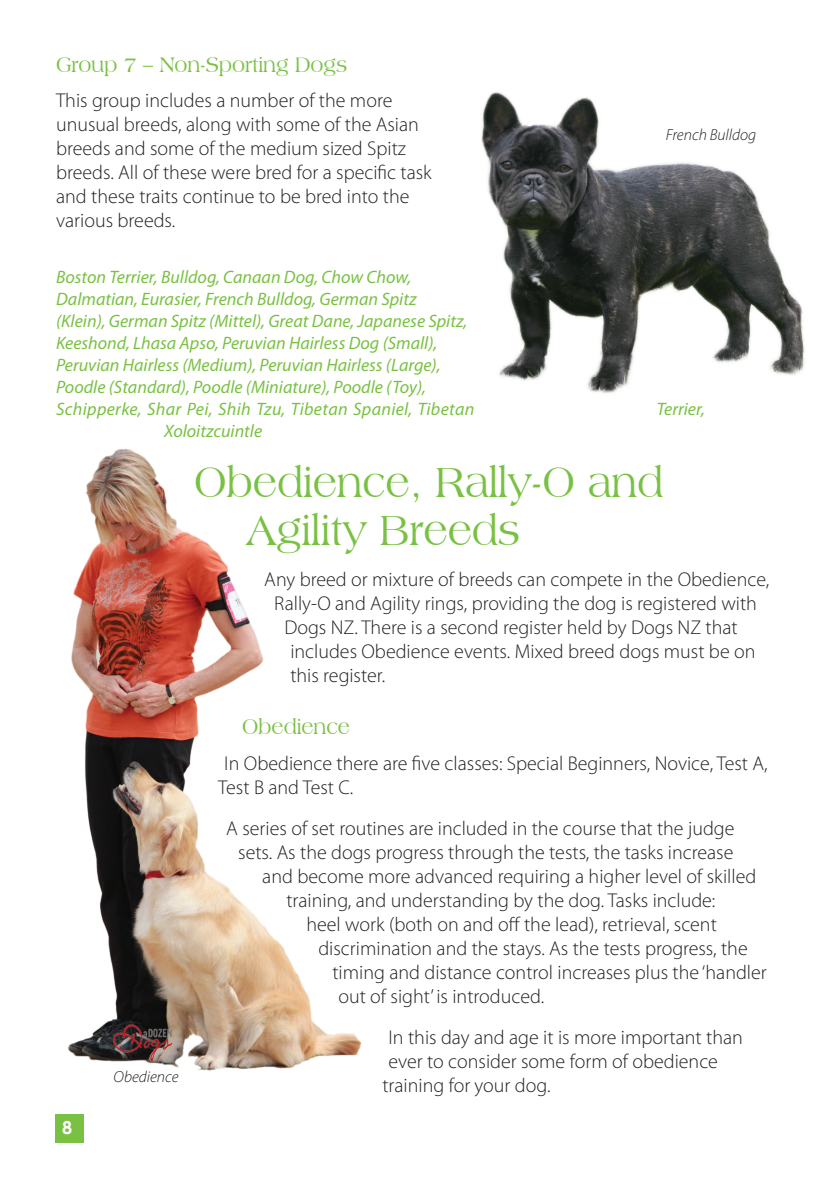
<style>
.page{position:relative;width:840px;height:1191px;background:#fff}
.page>*{position:absolute;margin:0;border:0;box-sizing:border-box;transform-origin:0 0}
.t1{font:44px/48px "Americana BT";color:#79c142;scale:.91 1}
.t2{font:22px "Americana BT";color:#79c142;scale:.91 1}
.t3{font:300 20px/24px "Myriad Pro";color:#231f20}
.t4{font:italic 18px/22px "Myriad Pro";color:#79c142}
.t5{font:700 18px "Century Gothic";color:#fff}
.t6{font:italic 300 16px "Myriad Pro";color:#231f20}
</style>
<div class="page">
<div style="left:55px;top:1114px;width:28px;height:28px;background:#79c142"></div>
<img style="left:68px;top:449px;width:294px;height:622px">
<img style="left:113px;top:1023px;width:61px;height:38px">
<img style="left:481px;top:92px;width:324px;height:302px">
<p class="t2" style="left:56px;top:52px;width:321px">Group 7 – Non-Sporting Dogs</p>
<p class="t3" style="left:56px;top:88px;width:377px">This group includes a number of the more unusual breeds, along with some of the Asian breeds and some of the medium sized Spitz breeds. All of these were bred for a specific task and these traits continue to be bred into the various breeds.</p>
<p class="t4" style="left:56px;top:266px;width:419px">Boston Terrier, Bulldog, Canaan Dog, Chow Chow, Dalmatian, Eurasier, French Bulldog, German Spitz<br>(Klein), German Spitz (Mittel), Great Dane, Japanese Spitz, Keeshond, Lhasa Apso, Peruvian Hairless Dog (Small), Peruvian Hairless (Medium), Peruvian Hairless (Large), Poodle (Standard), Poodle (Miniature), Poodle (Toy), Schipperke, Shar Pei, Shih Tzu, Tibetan Spaniel, Tibetan</p>
<p class="t6" style="left:665px;top:125px;width:92px">French Bulldog</p>
<p class="t4" style="left:656px;top:398px;width:50px">Terrier,</p>
<p class="t5" style="left:62px;top:1113px;width:12px">8</p>
<p class="t4" style="left:164px;top:420px;width:99px">Xoloitzcuintle</p>
<h1 class="t1" style="left:246px;top:458px;width:459px;text-indent:-52px">Obedience, Rally-O and<br>Agility Breeds</h1>
<p class="t3" style="left:264px;top:567px;width:506px">Any breed or mixture of breeds can compete in the Obedience,</p>
<p class="t3" style="left:274px;top:591px;width:484px">Rally-O and Agility rings, providing the dog is registered with</p>
<p class="t3" style="left:284px;top:615px;width:454px">Dogs NZ. There is a second register held by Dogs NZ that</p>
<p class="t3" style="left:290px;top:639px;width:466px">includes Obedience events. Mixed breed dogs must be on</p>
<p class="t3" style="left:290px;top:663px;width:96px">this register.</p>
<p class="t2" style="left:242px;top:714px;width:120px">Obedience</p>
<p class="t3" style="left:218px;top:750px;width:550px;text-indent:6px">In Obedience there are five classes: Special Beginners, Novice, Test A,<br>Test B and Test C.</p>
<p class="t3" style="left:226px;top:815px;width:509px">A series of set routines are included in the course that the judge</p>
<p class="t3" style="left:238px;top:839px;width:496px">sets. As the dogs progress through the tests, the tasks increase</p>
<p class="t3" style="left:262px;top:863px;width:495px">and become more advanced requiring a higher level of skilled</p>
<p class="t3" style="left:286px;top:887px;width:430px">training, and understanding by the dog. Tasks include:</p>
<p class="t3" style="left:306px;top:911px;width:412px">heel work (both on and off the lead), retrieval, scent</p>
<p class="t3" style="left:318px;top:935px;width:430px">discrimination and the stays. As the tests progress, the</p>
<p class="t3" style="left:332px;top:959px;width:435px">timing and distance control increases plus the ‘handler</p>
<p class="t3" style="left:338px;top:983px;width:207px">out of sight’ is introduced.</p>
<p class="t3" style="left:388px;top:1024px;width:356px">In this day and age it is more important than</p>
<p class="t3" style="left:388px;top:1048px;width:331px">ever to consider some form of obedience</p>
<p class="t3" style="left:382px;top:1072px;width:169px">training for your dog.</p>
<p class="t6" style="left:113px;top:1067px;width:66px">Obedience</p>
</div>
